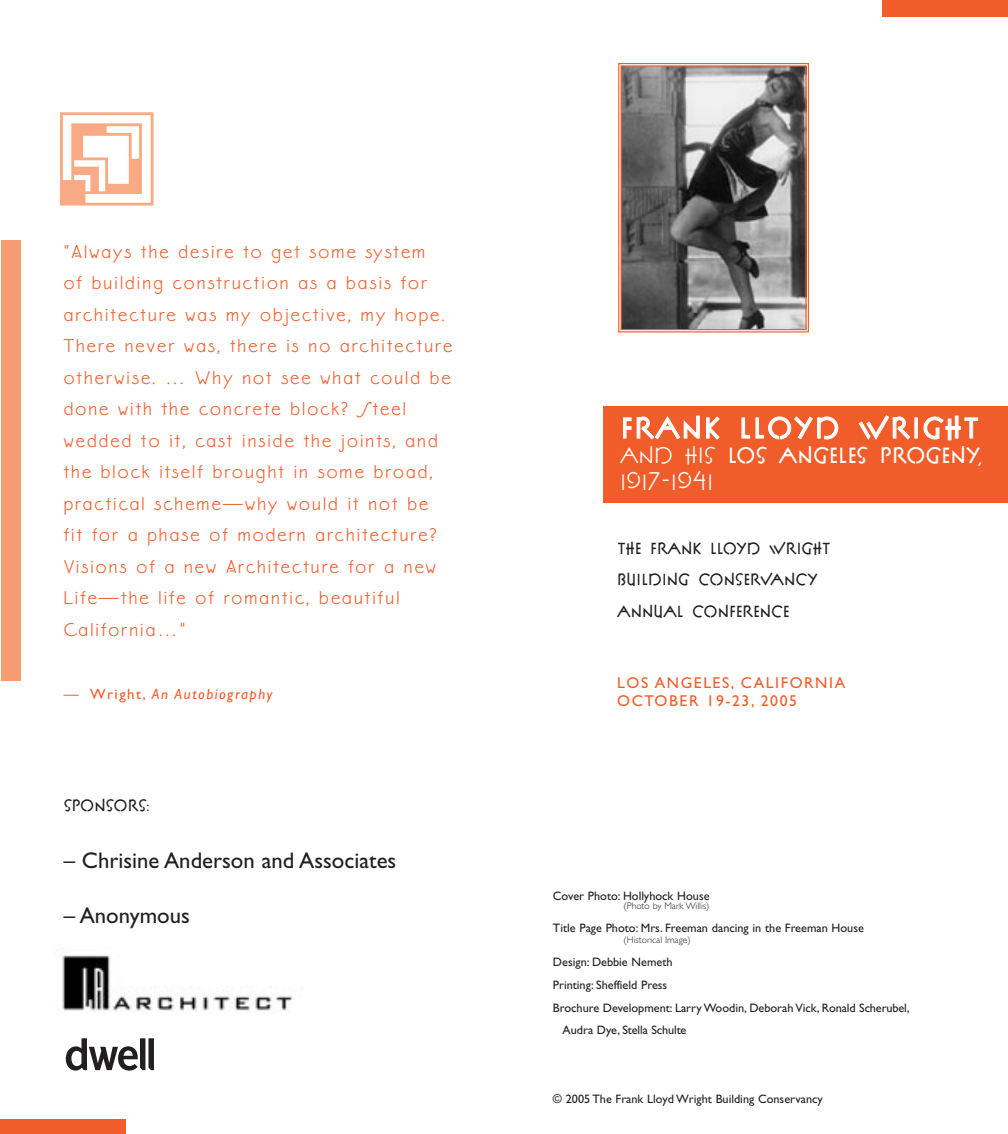
<style>
.page{position:relative;width:1008px;height:1134px;background:#fff}
.page>*{position:absolute;margin:0;border:0;box-sizing:border-box;transform-origin:0 0}
.t1{font:112.88px "P22 FLLW Exhibition Extras";color:#f9aa84}
.t2{font:700 31.5px "P22 FLLW Exhibition";letter-spacing:.06em;color:#fff}
.t3{font:700 24.15px/24.5px "P22 FLLW Exhibition";color:#fff}
.t4{font:22.75px "Gill Sans";color:#231f20}
.t5{font:20.12px/31.5px "Eaglefeather";letter-spacing:.105em;color:#f15d2a}
.t6{font:700 17.5px/31.5px "P22 FLLW Exhibition";color:#231f20}
.t7{font:15.75px/18.9px "Gill Sans";letter-spacing:.1em;color:#f15d2a}
.t8{font:italic 14.88px "Gill Sans";letter-spacing:.105em;color:#f15d2a}
.t9{font:12.25px "Gill Sans";color:#231f20}
.t10{font:300 9.62px "Gill Sans";color:#231f20}
.s1{font-style:normal}
.s2{font-weight:400}
</style>
<div class="page">
<div style="left:0;top:1119px;width:126px;height:15px;background:#f15d2a"></div>
<div style="left:882px;top:0;width:126px;height:16px;background:#f15d2a"></div>
<div style="left:603px;top:406px;width:405px;height:97px;background:#f15d2a"></div>
<div style="left:1px;top:241px;width:20px;height:440px;background:#f79b72"></div>
<svg style="left:618px;top:63px;width:191px;height:270px;background:#7c7674"></svg>
<img style="left:62px;top:955px;width:232px;height:56px">
<svg style="left:66px;top:1038px;width:88px;height:33px"></svg>
<h1 class="t1" style="left:61px;top:99px;width:92px">G</h1>
<p class="t5" style="left:64px;top:237px;width:390px">"Always the desire to get some system<br>of building construction as a basis for architecture was my objective, my hope.<br>There never was, there is no architecture otherwise. … Why not see what could be done with the concrete block? Steel wedded to it, cast inside the joints, and the block itself brought in some broad, practical scheme—why would it not be<br>fit for a phase of modern architecture?<br>Visions of a new Architecture for a new Life—the life of romantic, beautiful California…"</p>
<p class="t8" style="left:64px;top:688px;width:210px"><span class="s1">— Wright,</span> An Autobiography</p>
<p class="t6" style="left:64px;top:789px;width:87px">SPONSORS:</p>
<p class="t4" style="left:64px;top:853px;width:334px">– Chrisine Anderson and Associates</p>
<p class="t4" style="left:64px;top:907px;width:128px">– Anonymous</p>
<h2 class="t2" style="left:621px;top:409px;width:360px">FRANK LLOYD WRIGHT</h2>
<p class="t3" style="left:620px;top:442px;width:364px"><span class="s2">and His</span> LOS ANGELES PROGENY<span class="s2">,<br>1917–1941</span></p>
<p class="t6" style="left:617px;top:532px;width:215px">THE FRANK LLOYD WRIGHT<br>BUILDING CONSERVANCY<br>ANNUAL CONFERENCE</p>
<p class="t7" style="left:617px;top:675px;width:229px">LOS ANGELES, CALIFORNIA<br>OCTOBER 19-23, 2005</p>
<p class="t9" style="left:553px;top:892px;width:158px">Cover Photo: Hollyhock House</p>
<p class="t10" style="left:624px;top:903px;width:87px">(Photo by Mark Willis)</p>
<p class="t9" style="left:553px;top:924px;width:312px">Title Page Photo: Mrs. Freeman dancing in the Freeman House</p>
<p class="t10" style="left:624px;top:937px;width:69px">(Historical Image)</p>
<p class="t9" style="left:553px;top:958px;width:121px">Design: Debbie Nemeth</p>
<p class="t9" style="left:553px;top:980px;width:116px">Printing: Sheffield Press</p>
<p class="t9" style="left:553px;top:1003px;width:358px">Brochure Development: Larry Woodin, Deborah Vick, Ronald Scherubel,</p>
<p class="t9" style="left:563px;top:1026px;width:125px">Audra Dye, Stella Schulte</p>
<p class="t9" style="left:553px;top:1094px;width:271px">© 2005 The Frank Lloyd Wright Building Conservancy</p>
</div>
